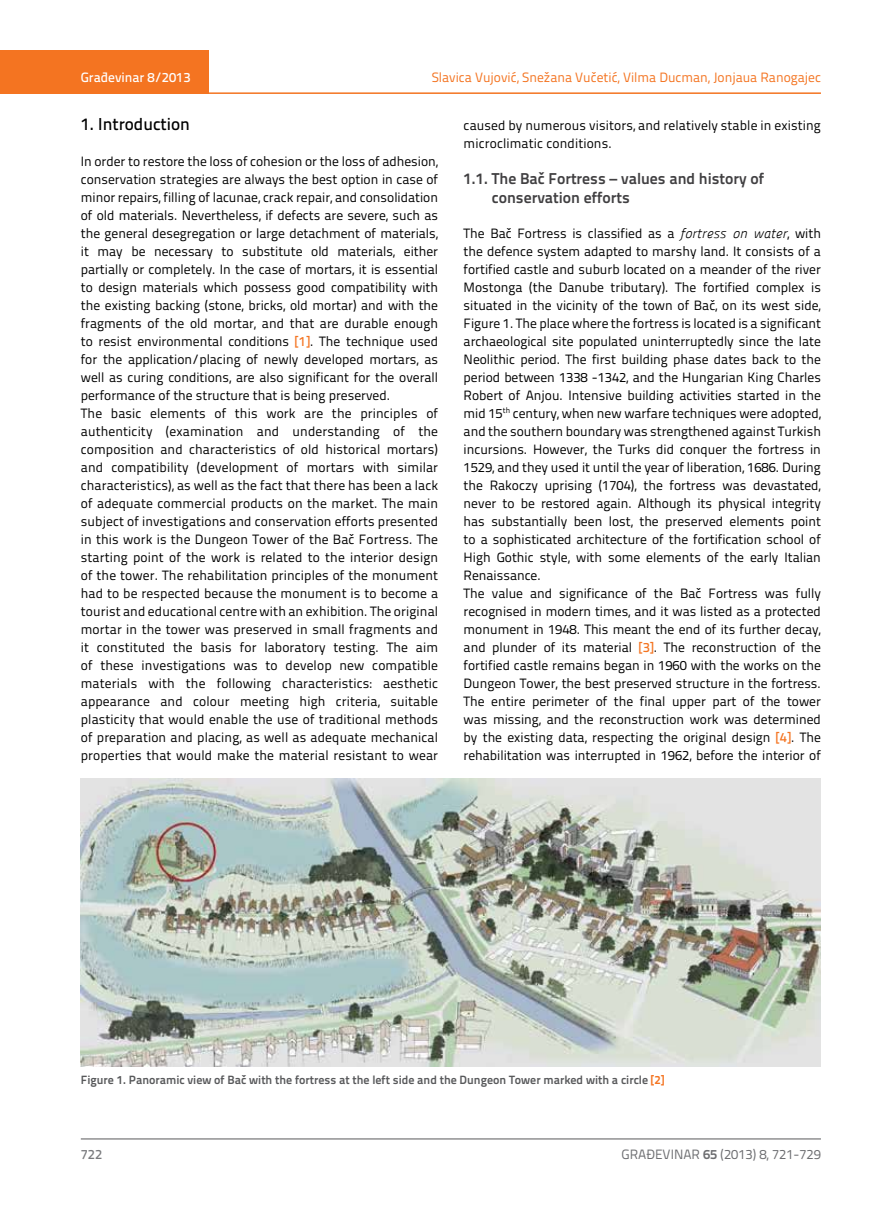
<style>
.page{position:relative;width:872px;height:1212px;background:#fff}
.page>*{position:absolute;margin:0;border:0;box-sizing:border-box;transform-origin:0 0}
.t1{font:500 17.25px "Titillium Text 22 L";color:#000}
.t2{font:700 15.75px/19.5px "Titillium Text 22 L";color:#414042}
.t3{font:13.5px/18px "Titillium Text 22 L";color:#000}
.t4{font:13.5px "Titillium Text 22 L";color:#f47421}
.t5{font:13.5px "Titillium Text 22 L";color:#6d6e71}
.t6{font:500 13.5px "Titillium Text 22 L";color:#fff}
.t7{font:500 13.5px "Titillium Text 22 L";color:#797a7d}
.t8{font:700 12px "Titillium Text 22 L";color:#58595b}
.s1{font-weight:500;color:#f47421}
.s2{font-family:"Panefresco 250 wt";font-style:italic}
.s3{color:#f47421}
.s4{font-weight:700}
</style>
<div class="page">
<div style="left:0;top:50px;width:208px;height:44px;background:#f47421"></div>
<hr style="left:0;top:92px;width:821px;height:2px;background:#f47421">
<hr style="left:81px;top:1139px;width:740px;height:1px;background:#58595b">
<img style="left:81px;top:778px;width:740px;height:288px">
<p class="t6" style="left:81px;top:67px;width:111px">Građevinar 8/2013</p>
<p class="t4" style="left:432px;top:68px;width:391px">Slavica Vujović, Snežana Vučetić, Vilma Ducman, Jonjaua Ranogajec</p>
<p class="t1" style="left:81px;top:110px;width:111px">1. Introduction</p>
<p class="t3" style="left:81px;top:151px;width:359px">In order to restore the loss of cohesion or the loss of adhesion, conservation strategies are always the best option in case of minor repairs, filling of lacunae, crack repair, and consolidation of old materials. Nevertheless, if defects are severe, such as the general desegregation or large detachment of materials, it may be necessary to substitute old materials, either partially or completely. In the case of mortars, it is essential to design materials which possess good compatibility with the existing backing (stone, bricks, old mortar) and with the fragments of the old mortar, and that are durable enough to resist environmental conditions <span class="s1">[1]</span>. The technique used for the application/placing of newly developed mortars, as well as curing conditions, are also significant for the overall performance of the structure that is being preserved.<br>The basic elements of this work are the principles of authenticity (examination and understanding of the composition and characteristics of old historical mortars) and compatibility (development of mortars with similar characteristics), as well as the fact that there has been a lack of adequate commercial products on the market. The main subject of investigations and conservation efforts presented in this work is the Dungeon Tower of the Bač Fortress. The starting point of the work is related to the interior design of the tower. The rehabilitation principles of the monument had to be respected because the monument is to become a tourist and educational centre with an exhibition. The original mortar in the tower was preserved in small fragments and it constituted the basis for laboratory testing. The aim of these investigations was to develop new compatible materials with the following characteristics: aesthetic appearance and colour meeting high criteria, suitable plasticity that would enable the use of traditional methods of preparation and placing, as well as adequate mechanical properties that would make the material resistant to wear</p>
<p class="t3" style="left:463px;top:115px;width:359px">caused by numerous visitors, and relatively stable in existing microclimatic conditions.</p>
<p class="t2" style="left:492px;top:167px;width:274px;text-indent:-28px">1.1. The Bač Fortress – values and history of conservation efforts</p>
<p class="t3" style="left:463px;top:223px;width:359px">The Bač Fortress is classified as a <span class="s2">fortress on water</span>, with the defence system adapted to marshy land. It consists of a fortified castle and suburb located on a meander of the river Mostonga (the Danube tributary). The fortified complex is situated in the vicinity of the town of Bač, on its west side, Figure 1. The place where the fortress is located is a significant archaeological site populated uninterruptedly since the late Neolithic period. The first building phase dates back to the period between 1338 -1342, and the Hungarian King Charles Robert of Anjou. Intensive building activities started in the mid 15<sup>th</sup> century, when new warfare techniques were adopted, and the southern boundary was strengthened against Turkish incursions. However, the Turks did conquer the fortress in 1529, and they used it until the year of liberation, 1686. During the Rakoczy uprising (1704), the fortress was devastated, never to be restored again. Although its physical integrity has substantially been lost, the preserved elements point to a sophisticated architecture of the fortification school of High Gothic style, with some elements of the early Italian Renaissance.<br>The value and significance of the Bač Fortress was fully recognised in modern times, and it was listed as a protected monument in 1948. This meant the end of its further decay, and plunder of its material <span class="s1">[3]</span>. The reconstruction of the fortified castle remains began in 1960 with the works on the Dungeon Tower, the best preserved structure in the fortress.<br>The entire perimeter of the final upper part of the tower was missing, and the reconstruction work was determined by the existing data, respecting the original design <span class="s1">[4]</span>. The rehabilitation was interrupted in 1962, before the interior of</p>
<p class="t8" style="left:81px;top:1071px;width:585px">Figure 1. Panoramic view of Bač with the fortress at the left side and the Dungeon Tower marked with a circle <span class="s3">[2]</span></p>
<p class="t7" style="left:81px;top:1144px;width:23px">722</p>
<p class="t5" style="left:621px;top:1144px;width:201px">GRAĐEVINAR <span class="s4">65</span> (2013) 8, 721-729</p>
</div>
